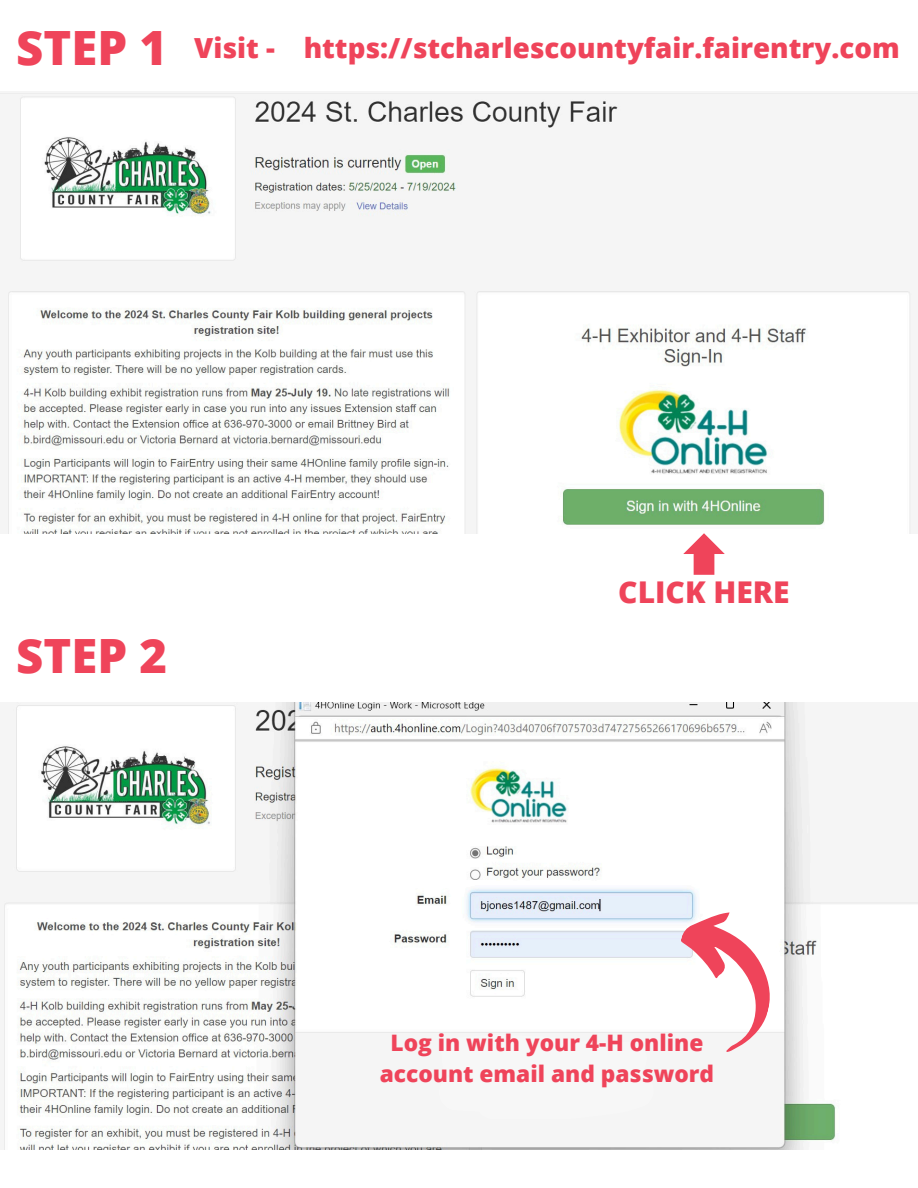
<style>
.page{position:relative;width:918px;height:1188px;background:#fff}
.page>*{position:absolute;margin:0;border:0;box-sizing:border-box;transform-origin:0 0}
.t1{font:800 47.25px "Open Sans";color:#ef445a}
.t2{font:800 30px "Open Sans";color:#ef445a}
.t3{font:800 27.75px "Open Sans";color:#ef445a}
.t4{font:800 22.65px/31.2px "Open Sans";color:#ef445a;text-align:center}
</style>
<div class="page">
<img style="left:0;top:93px;width:918px;height:441px">
<img style="left:4px;top:702px;width:914px;height:448px">
<svg style="left:683px;top:533px;width:42px;height:42px"></svg>
<svg style="left:439px;top:903px;width:349px;height:216px"></svg>
<p class="t1" style="left:16px;top:15px;width:152px">STEP 1</p>
<h1 class="t3" style="left:194px;top:29px;width:707px">Visit - https://stcharlescountyfair.fairentry.com</h1>
<h2 class="t1" style="left:16px;top:623px;width:152px">STEP 2</h2>
<p class="t2" style="left:618px;top:571px;width:173px">CLICK HERE</p>
<p class="t4" style="left:380px;top:1026px;width:336px">Log in with your 4-H online account email and password</p>
</div>
